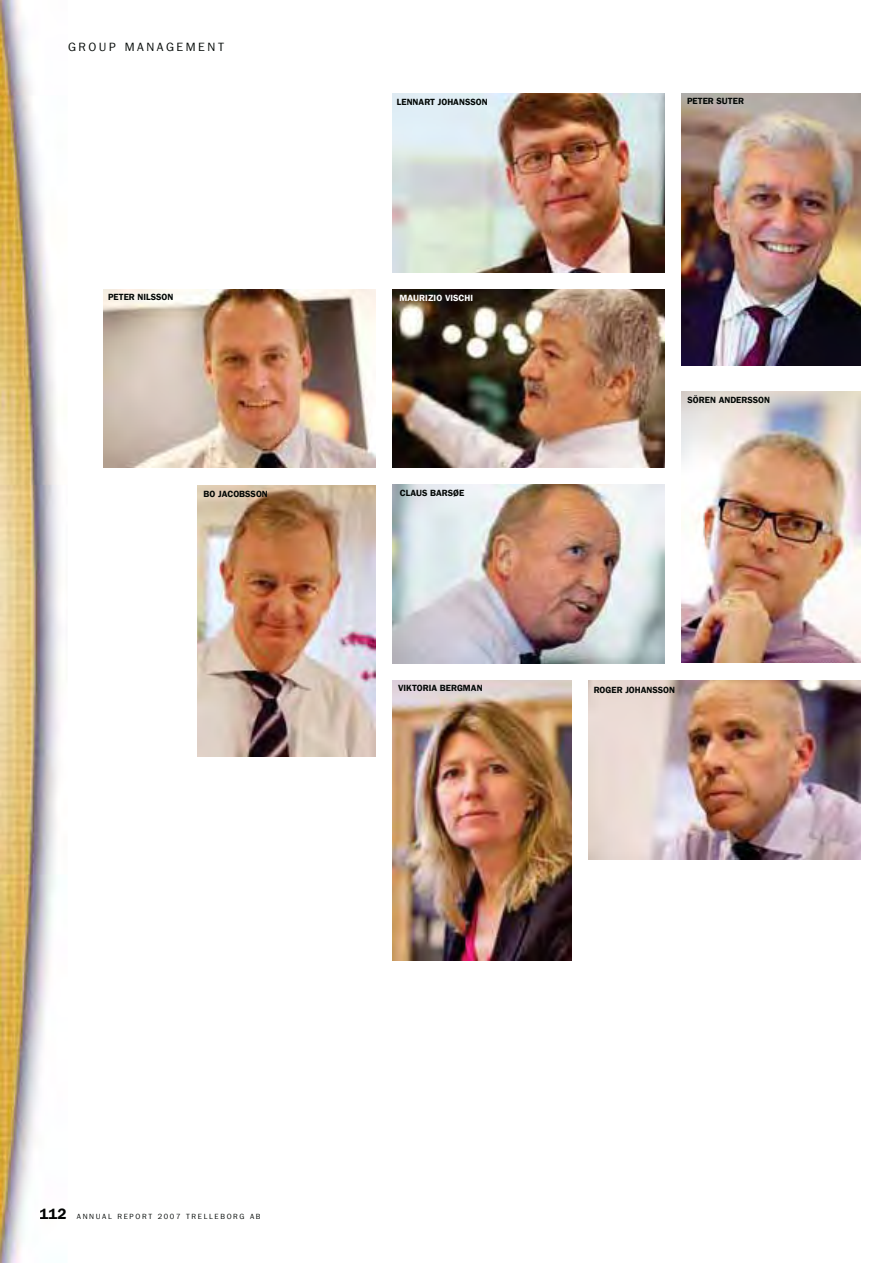
<style>
.page{position:relative;width:893px;height:1263px;background:#fff}
.page>*{position:absolute;margin:0;border:0;box-sizing:border-box;transform-origin:0 0}
.t1{font:12px "Franklin Gothic LT Com";letter-spacing:.215em;color:#030806}
.t2{font:9px "Franklin Gothic LT Com Dm";color:#030806}
.t3{font:9px "Franklin Gothic LT Com Dm";color:#fff}
.t4{font:7.5px "Franklin Gothic LT Com";letter-spacing:.22em;color:#030806}
.s1{font-family:"Franklin Gothic LT Com Dm";font-size:15px}
</style>
<div class="page">
<img style="left:104px;top:289px;width:271px;height:178px">
<img style="left:393px;top:680px;width:178px;height:280px">
<img style="left:197px;top:485px;width:178px;height:272px">
<img style="left:393px;top:289px;width:272px;height:179px">
<img style="left:393px;top:485px;width:272px;height:178px">
<img style="left:682px;top:94px;width:179px;height:272px">
<img style="left:588px;top:680px;width:273px;height:179px">
<img style="left:393px;top:94px;width:272px;height:178px">
<img style="left:682px;top:391px;width:178px;height:272px">
<img style="left:0;top:0;width:60px;height:1263px">
<img style="left:40px;top:1208px;width:20px;height:11px">
<h1 class="t1" style="left:68px;top:40px;width:158px">GROUP MANAGEMENT</h1>
<p class="t2" style="left:108px;top:291px;width:67px">PETER NILSSON</p>
<p class="t2" style="left:204px;top:489px;width:66px">BO JACOBSSON</p>
<p class="t2" style="left:397px;top:96px;width:92px">LENNART JOHANSSON</p>
<p class="t3" style="left:399px;top:293px;width:75px">MAURIZIO VISCHI</p>
<p class="t2" style="left:400px;top:488px;width:66px">CLAUS BARSØE</p>
<p class="t2" style="left:398px;top:682px;width:86px">VIKTORIA BERGMAN</p>
<p class="t2" style="left:687px;top:96px;width:58px">PETER SUTER</p>
<p class="t2" style="left:687px;top:395px;width:84px">SÖREN ANDERSSON</p>
<p class="t2" style="left:594px;top:684px;width:83px">ROGER JOHANSSON</p>
<p class="t4" style="left:40px;top:1212px;width:223px"><span class="s1">112</span> ANNUAL REPORT 2007 TRELLEBORG AB</p>
</div>
